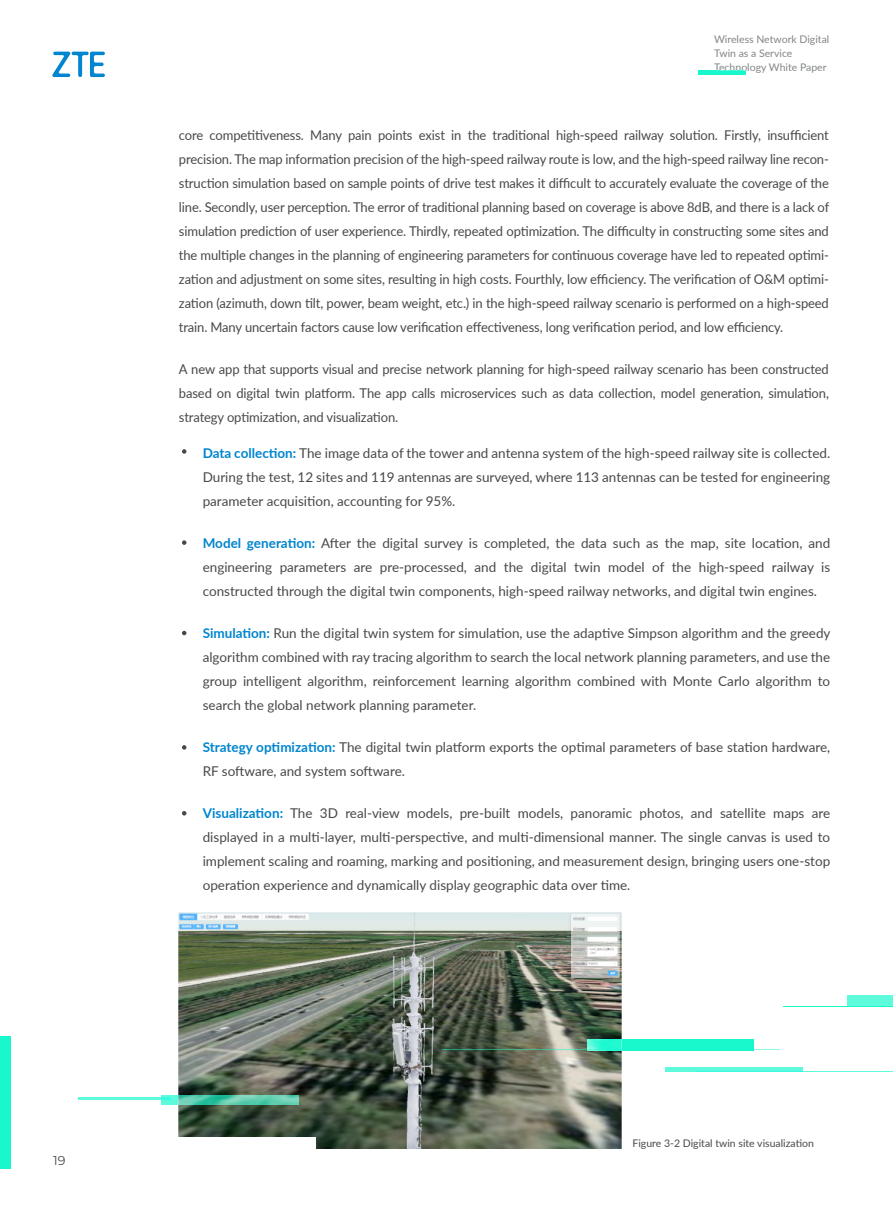
<style>
.page{position:relative;width:893px;height:1212px;background:#fff}
.page>*{position:absolute;margin:0;border:0;box-sizing:border-box;transform-origin:0 0}
.t1{font:13.5px/24px "Lato";color:#484848;text-align:justify}
.t2{font:13.5px/24px "Lato";color:#484848;text-align:justify;scale:.96 1}
.t3{font:12.75px "Montserrat";color:#484848}
.t4{font:10.5px/14.2px "Lato";color:#828587}
.t5{font:10.5px "Lato";color:#484848}
.s1{font-weight:700;color:#0085d0}
</style>
<div class="page">
<img style="left:179px;top:912px;width:442px;height:236px">
<div style="left:587px;top:1039px;width:167px;height:11px;background:#19f8cd"></div>
<div style="left:848px;top:995px;width:45px;height:11px;background:#5efadc"></div>
<svg style="left:161px;top:1095px;width:138px;height:10px"></svg>
<hr style="left:665px;top:1067px;width:138px;height:4px;background:#5efadc">
<hr style="left:695px;top:1071px;width:198px;height:1px;background:#19f8cd">
<hr style="left:78px;top:1097px;width:93px;height:3px;background:#19f8cd">
<hr style="left:783px;top:1006px;width:110px;height:1px;background:#19f8cd">
<hr style="left:442px;top:1049px;width:337px;height:1px;background:#19f8cd">
<div style="left:162px;top:1137px;width:153px;height:22px;background:#fff"></div>
<svg style="left:52px;top:52px;width:53px;height:25px"></svg>
<svg style="left:182px;top:449px;width:4px;height:5px"></svg>
<svg style="left:182px;top:540px;width:4px;height:5px"></svg>
<svg style="left:182px;top:631px;width:4px;height:4px"></svg>
<svg style="left:182px;top:745px;width:4px;height:5px"></svg>
<svg style="left:182px;top:811px;width:4px;height:4px"></svg>
<div style="left:698px;top:70px;width:48px;height:5px;background:#19f8cd"></div>
<div style="left:0;top:1036px;width:11px;height:132px;background:#19f8cd"></div>
<p class="t3" style="left:53px;top:1151px;width:14px">19</p>
<p class="t4" style="left:714px;top:31px;width:117px">Wireless Network Digital<br>Twin as a Service<br>Technology White Paper</p>
<p class="t2" style="left:179px;top:123px;width:679px">core competitiveness. Many pain points exist in the traditional high-speed railway solution. Firstly, insufficient precision. The map information precision of the high-speed railway route is low, and the high-speed railway line recon&shy;struction simulation based on sample points of drive test makes it difficult to accurately evaluate the coverage of the line. Secondly, user perception. The error of traditional planning based on coverage is above 8dB, and there is a lack of simulation prediction of user experience. Thirdly, repeated optimization. The difficulty in constructing some sites and the multiple changes in the planning of engineering parameters for continuous coverage have led to repeated optimi&shy;zation and adjustment on some sites, resulting in high costs. Fourthly, low efficiency. The verification of O&amp;M optimi&shy;zation (azimuth, down tilt, power, beam weight, etc.) in the high-speed railway scenario is performed on a high-speed train. Many uncertain factors cause low verification effectiveness, long verification period, and low efficiency.</p>
<p class="t2" style="left:179px;top:357px;width:679px">A new app that supports visual and precise network planning for high-speed railway scenario has been constructed based on digital twin platform. The app calls microservices such as data collection, model generation, simulation, strategy optimization, and visualization.</p>
<p class="t1" style="left:203px;top:440px;width:629px"><span class="s1">Data collection:</span> The image data of the tower and antenna system of the high-speed railway site is collected.<br>During the test, 12 sites and 119 antennas are surveyed, where 113 antennas can be tested for engineering parameter acquisition, accounting for 95%.</p>
<p class="t1" style="left:203px;top:530px;width:629px"><span class="s1">Model generation:</span> After the digital survey is completed, the data such as the map, site location, and engineering parameters are pre-processed, and the digital twin model of the high-speed railway is constructed through the digital twin components, high-speed railway networks, and digital twin engines.</p>
<p class="t1" style="left:203px;top:620px;width:629px"><span class="s1">Simulation:</span> Run the digital twin system for simulation, use the adaptive Simpson algorithm and the greedy algorithm combined with ray tracing algorithm to search the local network planning parameters, and use the group intelligent algorithm, reinforcement learning algorithm combined with Monte Carlo algorithm to search the global network planning parameter.</p>
<p class="t1" style="left:203px;top:734px;width:629px"><span class="s1">Strategy optimization:</span> The digital twin platform exports the optimal parameters of base station hardware,<br>RF software, and system software.</p>
<p class="t1" style="left:203px;top:800px;width:629px"><span class="s1">Visualization:</span> The 3D real-view models, pre-built models, panoramic photos, and satellite maps are displayed in a multi-layer, multi-perspective, and multi-dimensional manner. The single canvas is used to implement scaling and roaming, marking and positioning, and measurement design, bringing users one-stop operation experience and dynamically display geographic data over time.</p>
<p class="t5" style="left:632px;top:1136px;width:183px">Figure 3-2 Digital twin site visualization</p>
</div>
